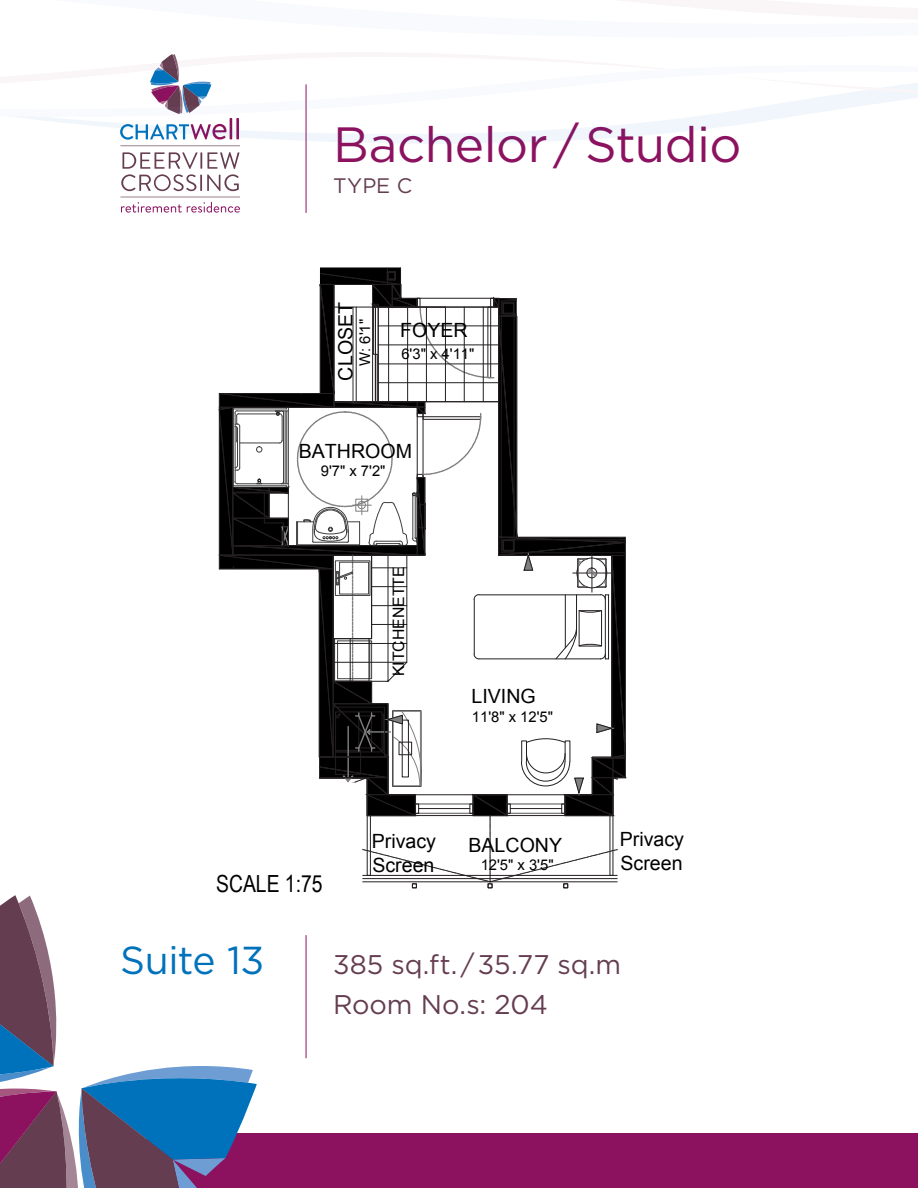
<style>
.page{position:relative;width:918px;height:1188px;background:#fff}
.page>*{position:absolute;margin:0;border:0;box-sizing:border-box;transform-origin:0 0}
.t1{font:49.5px "Gotham HTF";letter-spacing:-.01em;color:#8c1260}
.t2{font:39px "Gotham HTF";letter-spacing:-.015em;color:#0072bc}
.t3{font:27px/40.8px "Gotham HTF";color:#653d51}
.t4{font:23.55px "Arial Narrow";color:#000}
.t5{font:21px "Gotham HTF";color:#653d51}
.t6{font:19.65px/23.9px "Arial";color:#000}
.t7{font:15.75px "Arial";color:#000}
.t8{font:14.85px "Arial";color:#000}
</style>
<div class="page">
<hr style="left:306px;top:935px;width:1px;height:123px;background:#8c1260">
<hr style="left:306px;top:84px;width:1px;height:129px;background:#8c1260">
<svg style="left:219px;top:268px;width:407px;height:620px"></svg>
<div style="left:161px;top:847px;width:172px;height:59px;background:#fff"></div>
<svg style="left:120px;top:146px;width:120px;height:45px"></svg>
<svg style="left:120px;top:197px;width:120px;height:16px"></svg>
<div style="left:147px;top:1134px;width:771px;height:54px;background:#8c1260"></div>
<svg style="left:120px;top:130px;width:572px;height:14px;fill:#f0f6fb"></svg>
<svg style="left:18px;top:65px;width:900px;height:65px"></svg>
<svg style="left:0;top:895px;width:257px;height:293px"></svg>
<h1 class="t1" style="left:333px;top:117px;width:410px">Bachelor / Studio</h1>
<p class="t5" style="left:333px;top:174px;width:81px">TYPE C</p>
<p class="t6" style="left:334px;top:381px;width:80px;rotate:-90deg">CLOSET</p>
<p class="t8" style="left:355px;top:366px;width:48px;rotate:-90deg">W: 6'1"</p>
<p class="t6" style="left:400px;top:319px;width:69px">FOYER</p>
<p class="t8" style="left:401px;top:344px;width:74px">6'3" x 4'11"</p>
<p class="t6" style="left:299px;top:440px;width:115px">BATHROOM</p>
<p class="t8" style="left:321px;top:461px;width:66px">9'7" x 7'2"</p>
<p class="t4" style="left:216px;top:867px;width:108px">SCALE 1:75</p>
<p class="t7" style="left:388px;top:676px;width:111px;rotate:-90deg">KITCHENETTE</p>
<p class="t6" style="left:471px;top:684px;width:66px">LIVING</p>
<p class="t8" style="left:472px;top:707px;width:83px">11'8" x 12'5"</p>
<p class="t6" style="left:372px;top:829px;width:66px">Privacy<br>Screen</p>
<p class="t6" style="left:468px;top:833px;width:95px">BALCONY</p>
<p class="t8" style="left:481px;top:855px;width:74px">12'5" x 3'5"</p>
<p class="t6" style="left:620px;top:828px;width:66px">Privacy<br>Screen</p>
<h2 class="t2" style="left:120px;top:938px;width:146px">Suite 13</h2>
<p class="t3" style="left:333px;top:943px;width:290px">385 sq.ft. / 35.77 sq.m<br>Room No.s: 204</p>
</div>
